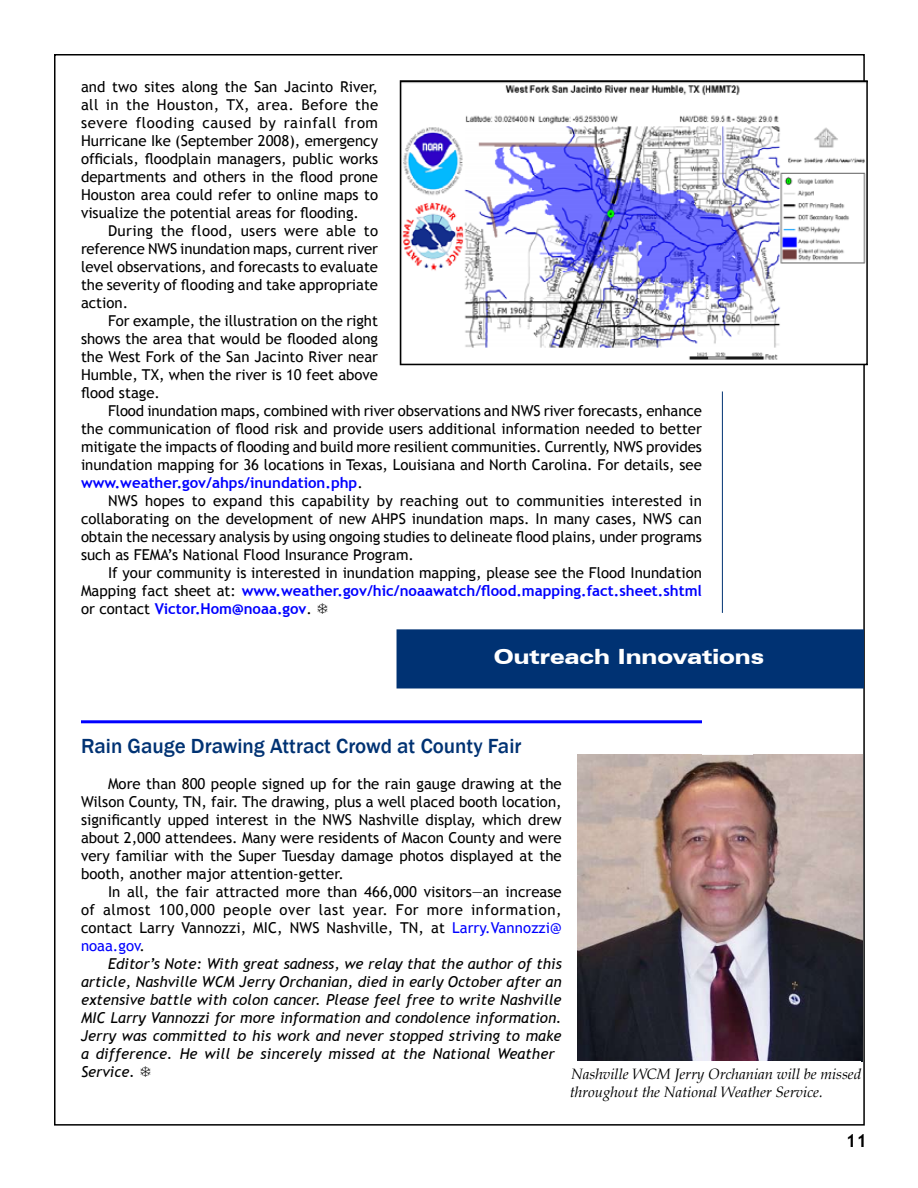
<style>
.page{position:relative;width:918px;height:1188px;background:#fff}
.page>*{position:absolute;margin:0;border:0;box-sizing:border-box;transform-origin:0 0}
.t1{font:500 21px "Franklin Gothic";color:#003273}
.t2{font:900 expanded 21px "Zurich BT";color:#fff}
.t3{font:700 18px "Trebuchet MS";color:#000}
.t4{font:15px/18px "Trebuchet MS";color:#000;text-align:justify}
.t5{font:italic 15px/18px "Trebuchet MS";color:#000}
.t6{font:italic 15px/18px "Book Antiqua";color:#000}
.s1{font-weight:700;color:#00f}
.s2{color:#00f}
</style>
<div class="page">
<hr style="left:722px;top:81px;width:1px;height:1026px;background:#003273">
<hr style="left:81px;top:720px;width:621px;height:3px;background:#00f">
<img style="left:578px;top:755px;width:285px;height:307px">
<svg style="left:702px;top:613px;width:51px;height:142px"></svg>
<div style="left:702px;top:77px;width:48px;height:314px;background:#fff"></div>
<div style="left:397px;top:629px;width:467px;height:59px;background:#003273;border:3px solid #003273"></div>
<img style="left:403px;top:85px;width:462px;height:275px">
<div style="left:400px;top:80px;width:468px;height:285px;border:2px solid #000"></div>
<div style="left:570px;top:1062px;width:291px;height:49px;background:#fff"></div>
<p class="t4" style="left:81px;top:78px;width:299px">and two sites along the San Jacinto River, all in the Houston, TX, area. Before the severe flooding caused by rainfall from Hurricane Ike (September 2008), emergency officials, floodplain managers, public works departments and others in the flood prone Houston area could refer to online maps to visualize the potential areas for flooding.</p>
<p class="t4" style="left:81px;top:222px;width:299px;text-indent:27px">During the flood, users were able to reference NWS inundation maps, current river level observations, and forecasts to evaluate the severity of flooding and take appropriate action.</p>
<p class="t4" style="left:81px;top:312px;width:299px;text-indent:27px">For example, the illustration on the right shows the area that would be flooded along the West Fork of the San Jacinto River near Humble, TX, when the river is 10 feet above flood stage.</p>
<p class="t4" style="left:81px;top:402px;width:622px;text-indent:27px">Flood inundation maps, combined with river observations and NWS river forecasts, enhance the communication of flood risk and provide users additional information needed to better mitigate the impacts of flooding and build more resilient communities. Currently, NWS provides inundation mapping for 36 locations in Texas, Louisiana and North Carolina. For details, see <span class="s1">www.weather.gov/ahps/inundation.php</span>.</p>
<p class="t4" style="left:81px;top:492px;width:623px;text-indent:27px">NWS hopes to expand this capability by reaching out to communities interested in collaborating on the development of new AHPS inundation maps. In many cases, NWS can obtain the necessary analysis by using ongoing studies to delineate flood plains, under programs such as FEMA’s National Flood Insurance Program.</p>
<p class="t4" style="left:81px;top:564px;width:622px;text-indent:27px">If your community is interested in inundation mapping, please see the Flood Inundation Mapping fact sheet at: <span class="s1">www.weather.gov/hic/noaawatch/flood.mapping.fact.sheet.shtml </span>or contact <span class="s1">Victor.Hom@noaa.gov</span>.</p>
<h1 class="t2" style="left:494px;top:644px;width:272px">Outreach Innovations</h1>
<h1 class="t1" style="left:81px;top:733px;width:442px">Rain Gauge Drawing Attract Crowd at County Fair</h1>
<p class="t4" style="left:81px;top:775px;width:482px;text-indent:27px">More than 800 people signed up for the rain gauge drawing at the Wilson County, TN, fair. The drawing, plus a well placed booth location, significantly upped interest in the NWS Nashville display, which drew about 2,000 attendees. Many were residents of Macon County and were very familiar with the Super Tuesday damage photos displayed at the booth, another major attention-getter.</p>
<p class="t4" style="left:81px;top:883px;width:482px;text-indent:27px">In all, the fair attracted more than 466,000 visitors—an increase of almost 100,000 people over last year. For more information, contact Larry Vannozzi, MIC, NWS Nashville, TN, at <span class="s2">Larry.Vannozzi@ noaa.gov</span>.</p>
<p class="t5" style="left:81px;top:955px;width:482px;text-indent:27px">Editor’s Note: With great sadness, we relay that the author of this article, Nashville WCM Jerry Orchanian, died in early October after an extensive battle with colon cancer. Please feel free to write Nashville MIC Larry Vannozzi for more information and condolence information.<br>Jerry was committed to his work and never stopped striving to make a difference. He will be sincerely missed at the National Weather Service.</p>
<p class="t6" style="left:570px;top:1064px;width:293px">Nashville WCM Jerry Orchanian will be missed throughout the National Weather Service.</p>
<p class="t3" style="left:846px;top:1130px;width:23px">11</p>
</div>
